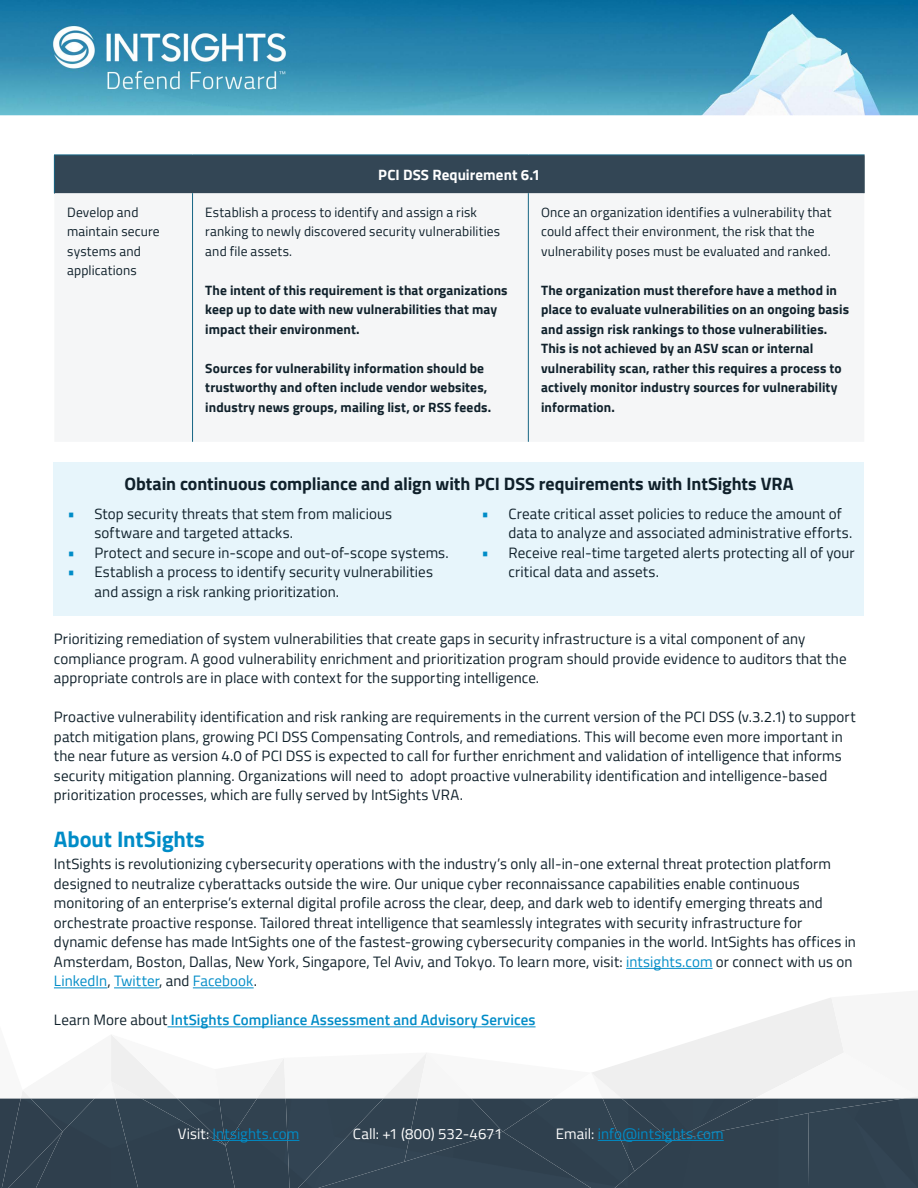
<style>
.page{position:relative;width:918px;height:1188px;background:#fff}
.page>*{position:absolute;margin:0;border:0;box-sizing:border-box;transform-origin:0 0}
.t1{font:700 22.5px "Titillium Web";letter-spacing:-.005em;color:#008cc7}
.t2{font:700 18px "Titillium";letter-spacing:-.005em;color:#10212b}
.t3{font:15px/19.5px "Titillium";letter-spacing:.005em;color:#10212b}
.t4{font:600 15px "Titillium";letter-spacing:.005em;color:#008cc7}
.t5{font:15px "Titillium";letter-spacing:.005em;color:#008cc7}
.t6{font:700 15px "Titillium";letter-spacing:.005em;color:#fff}
.t7{font:15px "Titillium";color:#fff}
.t8{font:700 13.5px/19.5px "Titillium";letter-spacing:.01em;color:#10212b}
.t9{font:13.5px/19.5px "Titillium";letter-spacing:.01em;color:#10212b}
.s1{font-family:"Titillium Web";font-weight:600;font-size:16.5px;color:#008cc7}
.s2{color:#008cc7}
.s3{font-weight:400;color:#10212b}
.s4{color:#fff}
</style>
<div class="page">
<svg style="left:21px;top:998px;width:897px;height:100px"></svg>
<div style="left:54px;top:155px;width:810px;height:38px;background:#334655"></div>
<div style="left:54px;top:193px;width:810px;height:249px;background:#f5f6f7"></div>
<hr style="left:54px;top:155px;width:139px;height:1px;background:#166584">
<hr style="left:54px;top:155px;width:1px;height:38px;background:#166584">
<hr style="left:193px;top:155px;width:335px;height:1px;background:#166584">
<hr style="left:528px;top:155px;width:337px;height:1px;background:#166584">
<hr style="left:864px;top:155px;width:1px;height:38px;background:#334a57">
<hr style="left:192px;top:193px;width:1px;height:249px;background:#166584">
<hr style="left:528px;top:193px;width:1px;height:249px;background:#166584">
<div style="left:63px;top:1098px;width:52px;height:90px;background:#2f3f4d"></div>
<img style="left:21px;top:1098px;width:10px;height:34px">
<img style="left:0;top:1098px;width:21px;height:90px">
<div style="left:31px;top:1098px;width:64px;height:34px;background:#314351"></div>
<div style="left:115px;top:1098px;width:111px;height:90px;background:#2f404e"></div>
<div style="left:141px;top:1098px;width:36px;height:48px;background:#314351"></div>
<div style="left:226px;top:1098px;width:60px;height:90px;background:#2f404e"></div>
<img style="left:177px;top:1098px;width:42px;height:48px">
<img style="left:219px;top:1098px;width:38px;height:48px">
<div style="left:8px;top:1132px;width:55px;height:56px;background:#2f3f4d"></div>
<img style="left:286px;top:1098px;width:12px;height:90px">
<div style="left:298px;top:1098px;width:317px;height:90px;background:#314351"></div>
<div style="left:318px;top:1132px;width:273px;height:56px;background:#334554"></div>
<div style="left:503px;top:1098px;width:50px;height:34px;background:#2f404e"></div>
<div style="left:404px;top:1098px;width:99px;height:64px;background:#314250"></div>
<img style="left:603px;top:1098px;width:19px;height:73px">
<div style="left:615px;top:1113px;width:193px;height:75px;background:#30414f"></div>
<img style="left:622px;top:1098px;width:50px;height:42px">
<div style="left:672px;top:1098px;width:136px;height:43px;background:#30414f"></div>
<div style="left:808px;top:1098px;width:110px;height:90px;background:#314351"></div>
<hr style="left:213px;top:1140px;width:86px;height:1px;background:#008cc7">
<hr style="left:598px;top:1140px;width:126px;height:1px;background:#008cc7">
<img style="left:0;top:0;width:918px;height:115px">
<img style="left:50px;top:10px;width:239px;height:95px">
<div style="left:54px;top:462px;width:810px;height:154px;background:#e7f5fb"></div>
<hr style="left:626px;top:968px;width:87px;height:1px;background:#008cc7">
<hr style="left:54px;top:988px;width:53px;height:1px;background:#008cc7">
<hr style="left:114px;top:988px;width:45px;height:1px;background:#008cc7">
<hr style="left:193px;top:988px;width:61px;height:1px;background:#008cc7">
<hr style="left:168px;top:1027px;width:368px;height:1px;background:#008cc7">
<p class="t6" style="left:378px;top:163px;width:163px">PCI DSS Requirement 6.1</p>
<p class="t9" style="left:67px;top:202px;width:94px">Develop and maintain secure systems and applications</p>
<p class="t9" style="left:205px;top:202px;width:296px">Establish a process to identify and assign a risk ranking to newly discovered security vulnerabilities and file assets.</p>
<p class="t8" style="left:205px;top:280px;width:304px">The intent of this requirement is that organizations keep up to date with new vulnerabilities that may impact their environment.</p>
<p class="t8" style="left:205px;top:358px;width:288px">Sources for vulnerability information should be trustworthy and often include vendor websites, industry news groups, mailing list, or RSS feeds.</p>
<p class="t9" style="left:541px;top:202px;width:292px">Once an organization identifies a vulnerability that could affect their environment, the risk that the vulnerability poses must be evaluated and ranked.</p>
<p class="t8" style="left:541px;top:280px;width:309px">The organization must therefore have a method in place to evaluate vulnerabilities on an ongoing basis and assign risk rankings to those vulnerabilities.<br>This is not achieved by an ASV scan or internal vulnerability scan, rather this requires a process to actively monitor industry sources for vulnerability information.</p>
<p class="t2" style="left:124px;top:470px;width:671px">Obtain continuous compliance and align with PCI DSS requirements with IntSights VRA</p>
<p class="t3" style="left:94px;top:503px;width:299px;text-indent:-27px"><span class="s1">•</span> Stop security threats that stem from malicious software and targeted attacks.</p>
<p class="t3" style="left:68px;top:542px;width:383px"><span class="s1">•</span> Protect and secure in-scope and out-of-scope systems.</p>
<p class="t3" style="left:94px;top:561px;width:340px;text-indent:-27px"><span class="s1">•</span> Establish a process to identify security vulnerabilities and assign a risk ranking prioritization.</p>
<p class="t3" style="left:509px;top:503px;width:345px;text-indent:-27px"><span class="s1">•</span> Create critical asset policies to reduce the amount of data to analyze and associated administrative efforts.</p>
<p class="t3" style="left:509px;top:542px;width:348px;text-indent:-27px"><span class="s1">•</span> Receive real-time targeted alerts protecting all of your critical data and assets.</p>
<p class="t3" style="left:54px;top:628px;width:794px">Prioritizing remediation of system vulnerabilities that create gaps in security infrastructure is a vital component of any compliance program. A good vulnerability enrichment and prioritization program should provide evidence to auditors that the appropriate controls are in place with context for the supporting intelligence.</p>
<p class="t3" style="left:54px;top:706px;width:803px">Proactive vulnerability identification and risk ranking are requirements in the current version of the PCI DSS (v.3.2.1) to support patch mitigation plans, growing PCI DSS Compensating Controls, and remediations. This will become even more important in the near future as version 4.0 of PCI DSS is expected to call for further enrichment and validation of intelligence that informs security mitigation planning. Organizations will need to adopt proactive vulnerability identification and intelligence-based prioritization processes, which are fully served by IntSights VRA.</p>
<h1 class="t1" style="left:54px;top:822px;width:152px">About IntSights</h1>
<p class="t3" style="left:54px;top:853px;width:804px">IntSights is revolutionizing cybersecurity operations with the industry’s only all-in-one external threat protection platform designed to neutralize cyberattacks outside the wire. Our unique cyber reconnaissance capabilities enable continuous monitoring of an enterprise’s external digital profile across the clear, deep, and dark web to identify emerging threats and orchestrate proactive response. Tailored threat intelligence that seamlessly integrates with security infrastructure for dynamic defense has made IntSights one of the fastest-growing cybersecurity companies in the world. IntSights has offices in Amsterdam, Boston, Dallas, New York, Singapore, Tel Aviv, and Tokyo. To learn more, visit: <span class="s2">intsights.com</span> or connect with us on <span class="s2">LinkedIn</span>, <span class="s2">Twitter</span>, and <span class="s2">Facebook</span>.</p>
<p class="t4" style="left:54px;top:1009px;width:483px"><span class="s3">Learn More about</span> IntSights Compliance Assessment and Advisory Services</p>
<p class="t5" style="left:178px;top:1123px;width:123px"><span class="s4">Visit:</span> Intsights.com</p>
<p class="t7" style="left:353px;top:1123px;width:151px">Call: +1 (800) 532-4671</p>
<p class="t5" style="left:556px;top:1123px;width:169px"><span class="s4">Email:</span> info@intsights.com</p>
</div>
